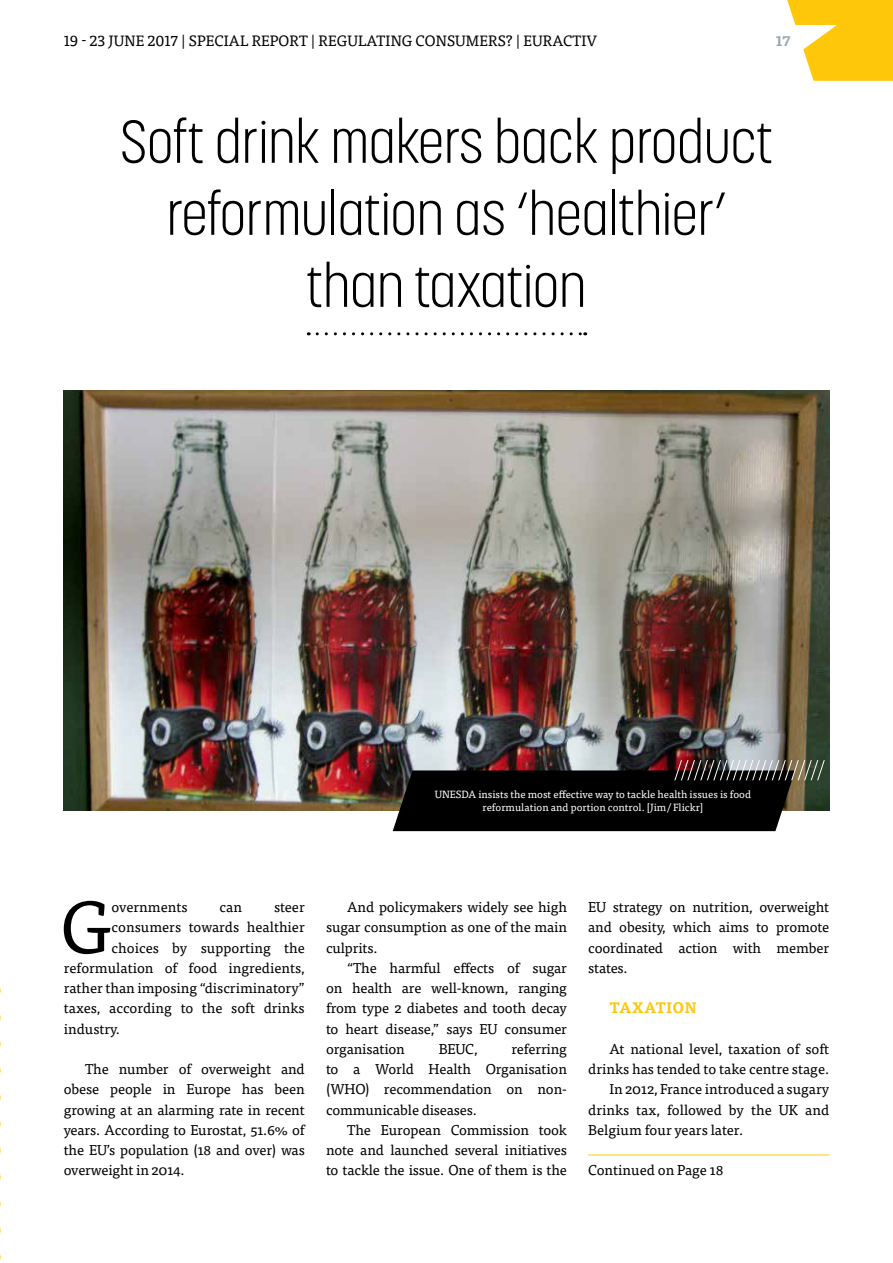
<style>
.page{position:relative;width:893px;height:1263px;background:#fff}
.page>*{position:absolute;margin:0;border:0;box-sizing:border-box;transform-origin:0 0}
.t1{font:72.6px "Tisa Pro";color:#000}
.t2{font:300 60px/72px "Korolev Condensed";color:#000;text-align:center}
.t3{font:15px "Tisa Pro";letter-spacing:.01em;color:#000}
.t4{font:700 15px "Tisa Pro";letter-spacing:.01em;color:#ffc709}
.t5{font:14.25px/20.2px "Tisa Pro";letter-spacing:-.01em;color:#000;text-align:justify}
.t6{font:700 14.25px "Tisa Pro";color:#9aa9b1}
.t7{font:10.5px/12.6px "Tisa Pro";color:#fff;text-align:center}
</style>
<div class="page">
<svg style="left:787px;top:0;width:106px;height:81px"></svg>
<svg style="left:0;top:988px;width:1px;height:272px"></svg>
<svg style="left:317px;top:332px;width:269px;height:3px"></svg>
<img style="left:64px;top:390px;width:765px;height:421px">
<svg style="left:393px;top:760px;width:436px;height:71px;background:#211f1d"></svg>
<hr style="left:588px;top:1155px;width:241px;height:1px;background:#ffc709">
<p class="t3" style="left:64px;top:30px;width:535px">19 - 23 JUNE 2017 | SPECIAL REPORT | REGULATING CONSUMERS? | EURACTIV</p>
<p class="t6" style="left:775px;top:29px;width:17px">17</p>
<h2 class="t2" style="left:120px;top:105px;width:655px">Soft drink makers back product reformulation as ‘healthier’ than taxation</h2>
<p class="t7" style="left:435px;top:788px;width:318px">UNESDA insists the most effective way to tackle health issues is food reformulation and portion control. [Jim/ Flickr]</p>
<h1 class="t1" style="left:61px;top:874px;width:53px">G</h1>
<p class="t5" style="left:112px;top:896px;width:77px">overnments</p>
<p class="t5" style="left:220px;top:896px;width:24px">can</p>
<p class="t5" style="left:274px;top:896px;width:32px">steer</p>
<p class="t5" style="left:112px;top:916px;width:195px">consumers towards healthier</p>
<p class="t5" style="left:112px;top:937px;width:195px">choices by supporting the</p>
<p class="t5" style="left:64px;top:957px;width:242px">reformulation of food ingredients,</p>
<p class="t5" style="left:64px;top:977px;width:242px">rather than imposing “discriminatory”</p>
<p class="t5" style="left:64px;top:997px;width:242px">taxes, according to the soft drinks</p>
<p class="t5" style="left:64px;top:1018px;width:58px">industry.</p>
<p class="t5" style="left:64px;top:1058px;width:242px;text-indent:21px">The number of overweight and obese people in Europe has been growing at an alarming rate in recent years. According to Eurostat, 51.6% of the EU’s population (18 and over) was overweight in 2014.</p>
<p class="t5" style="left:326px;top:896px;width:242px;text-indent:21px">And policymakers widely see high sugar consumption as one of the main culprits.</p>
<p class="t5" style="left:326px;top:957px;width:242px;text-indent:21px">“The harmful effects of sugar on health are well-known, ranging from type 2 diabetes and tooth decay to heart disease,” says EU consumer organisation</p>
<p class="t5" style="left:326px;top:1038px;width:242px;text-indent:185px">referring to a World Health Organisation (WHO) recommendation on non&shy;communicable diseases.</p>
<p class="t5" style="left:326px;top:1119px;width:242px;text-indent:21px">The European Commission took note and launched several initiatives to tackle the issue. One of them is the</p>
<p class="t5" style="left:439px;top:1038px;width:40px">BEUC,</p>
<p class="t5" style="left:588px;top:896px;width:242px">EU strategy on nutrition, overweight and obesity, which aims to promote coordinated action with member states.</p>
<p class="t4" style="left:610px;top:996px;width:89px">TAXATION</p>
<p class="t5" style="left:609px;top:1038px;width:221px">At national level, taxation of soft</p>
<p class="t5" style="left:588px;top:1058px;width:242px">drinks has tended to take centre stage.</p>
<p class="t5" style="left:609px;top:1078px;width:221px">In 2012, France introduced a sugary</p>
<p class="t5" style="left:588px;top:1099px;width:242px">drinks tax, followed by the UK and</p>
<p class="t5" style="left:588px;top:1119px;width:157px">Belgium four years later.</p>
<p class="t5" style="left:588px;top:1159px;width:137px">Continued on Page 18</p>
</div>
